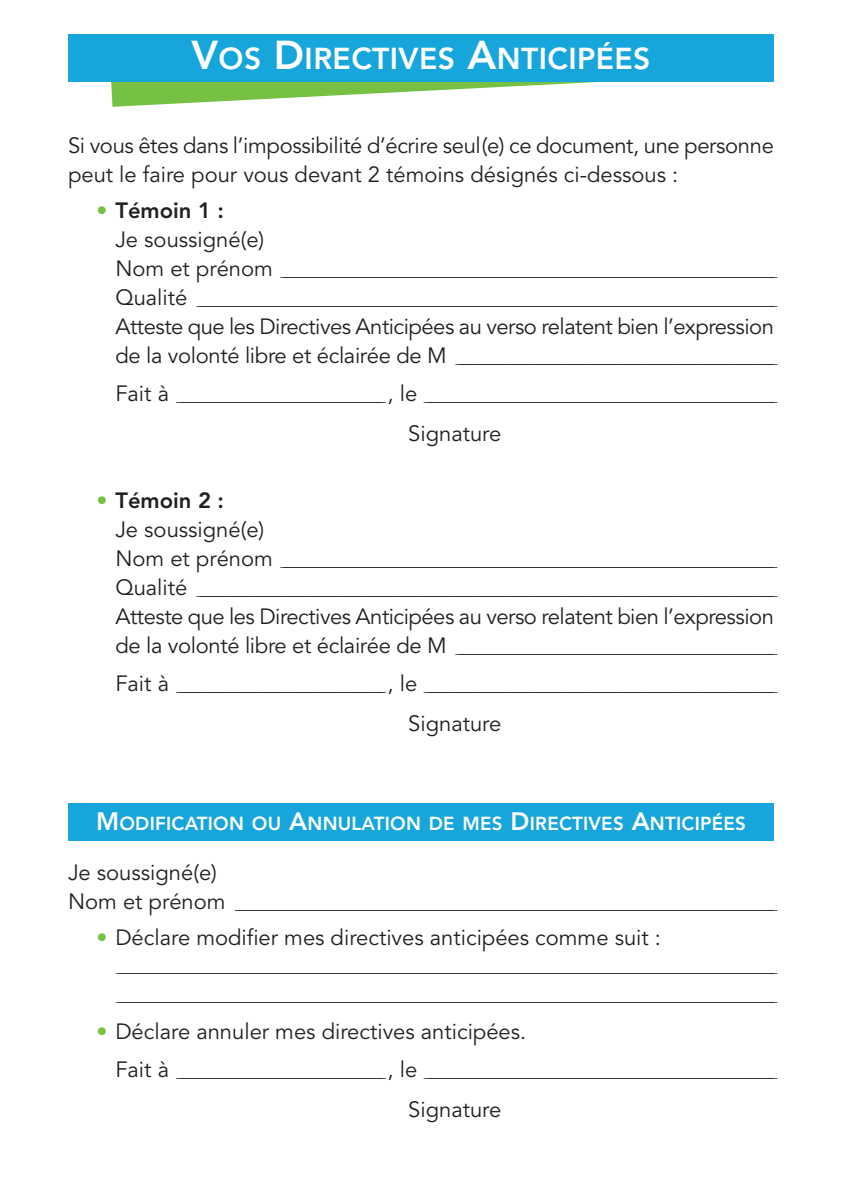
<style>
.page{position:relative;width:842px;height:1191px;background:#fff}
.page>*{position:absolute;margin:0;border:0;box-sizing:border-box;transform-origin:0 0}
.t1{font:800 30px "Avenir";letter-spacing:.01em;color:#fff}
.t2{font:22px/29px "Avenir";letter-spacing:-.015em;color:#231f20}
.t3{font:800 18.8px "Avenir";letter-spacing:.01em;color:#fff}
.t4{font:14px/29px "Avenir";color:#231f20}
.s1{font-size:40px}
.s2{color:#76c043}
.s3{font-weight:800}
.s4{font-size:22px}
.s5{font-size:25px}
</style>
<div class="page">
<div style="left:68px;top:803px;width:706px;height:37px;background:#16a6dc"></div>
<svg style="left:111px;top:81px;width:646px;height:26px"></svg>
<div style="left:68px;top:34px;width:706px;height:47px;background:#16a6dc"></div>
<h1 class="t1" style="left:192px;top:47px;width:460px"><span class="s1">V</span>OS <span class="s1">D</span>IRECTIVES <span class="s1">A</span>NTICIPÉES</h1>
<h2 class="t2" style="left:68px;top:132px;width:707px">Si vous êtes dans l’impossibilité d’écrire seul(e) ce document, une personne peut le faire pour vous devant 2 témoins désignés ci-dessous :</h2>
<h2 class="t2" style="left:115px;top:197px;width:150px;text-indent:-19px"><span class="s2">•</span> <span class="s3">Témoin 1 :<br></span>Je soussigné(e)</h2>
<p class="t4" style="left:115px;top:257px;width:663px"><span class="s4">N o m e t p r é n o m</span> _____________________________________________________________________________________________________________________________________________<br><span class="s4">Q u a l i t é</span> _____________________________________________________________________________________________________________________________________________________________________</p>
<h2 class="t2" style="left:115px;top:313px;width:660px">Atteste que les Directives Anticipées au verso relatent bien l’expression</h2>
<p class="t4" style="left:115px;top:344px;width:663px"><span class="s4">d e l a v o l o n t é l i b r e e t é c l a i r é e d e M</span> ___________________________________________________________________________________________</p>
<p class="t4" style="left:115px;top:382px;width:663px"><span class="s4">F a i t à</span> ___________________________________________________________ <span class="s4">, l e</span> ____________________________________________________________________________________________________</p>
<h2 class="t2" style="left:408px;top:420px;width:95px">Signature</h2>
<h2 class="t2" style="left:115px;top:487px;width:150px;text-indent:-19px"><span class="s2">•</span> <span class="s3">Témoin 2 :<br></span>Je soussigné(e)</h2>
<p class="t4" style="left:115px;top:547px;width:663px"><span class="s4">N o m e t p r é n o m</span> _____________________________________________________________________________________________________________________________________________<br><span class="s4">Q u a l i t é</span> _____________________________________________________________________________________________________________________________________________________________________</p>
<h2 class="t2" style="left:115px;top:603px;width:660px">Atteste que les Directives Anticipées au verso relatent bien l’expression</h2>
<p class="t4" style="left:115px;top:634px;width:663px"><span class="s4">d e l a v o l o n t é l i b r e e t é c l a i r é e d e M</span> ___________________________________________________________________________________________</p>
<p class="t4" style="left:115px;top:673px;width:663px"><span class="s4">F a i t à</span> ___________________________________________________________ <span class="s4">, l e</span> ____________________________________________________________________________________________________</p>
<h2 class="t2" style="left:408px;top:710px;width:95px">Signature</h2>
<h3 class="t3" style="left:96px;top:816px;width:651px"><span class="s5">M</span>ODIFICATION OU <span class="s5">A</span>NNULATION DE MES <span class="s5">D</span>IRECTIVES <span class="s5">A</span>NTICIPÉES</h3>
<h2 class="t2" style="left:68px;top:859px;width:150px">Je soussigné(e)</h2>
<p class="t4" style="left:68px;top:890px;width:711px"><span class="s4">N o m e t p r é n o m</span> __________________________________________________________________________________________________________________________________________________________</p>
<h2 class="t2" style="left:96px;top:924px;width:566px"><span class="s2">•</span> Déclare modifier mes directives anticipées comme suit :</h2>
<p class="t4" style="left:116px;top:953px;width:663px">____________________________________________________________________________________________________________________________________________________________________________________________ ____________________________________________________________________________________________________________________________________________________________________________________________</p>
<h2 class="t2" style="left:96px;top:1018px;width:431px"><span class="s2">•</span> Déclare annuler mes directives anticipées.</h2>
<p class="t4" style="left:115px;top:1058px;width:663px"><span class="s4">F a i t à</span> ___________________________________________________________ <span class="s4">, l e</span> ____________________________________________________________________________________________________</p>
<h2 class="t2" style="left:408px;top:1096px;width:95px">Signature</h2>
</div>
